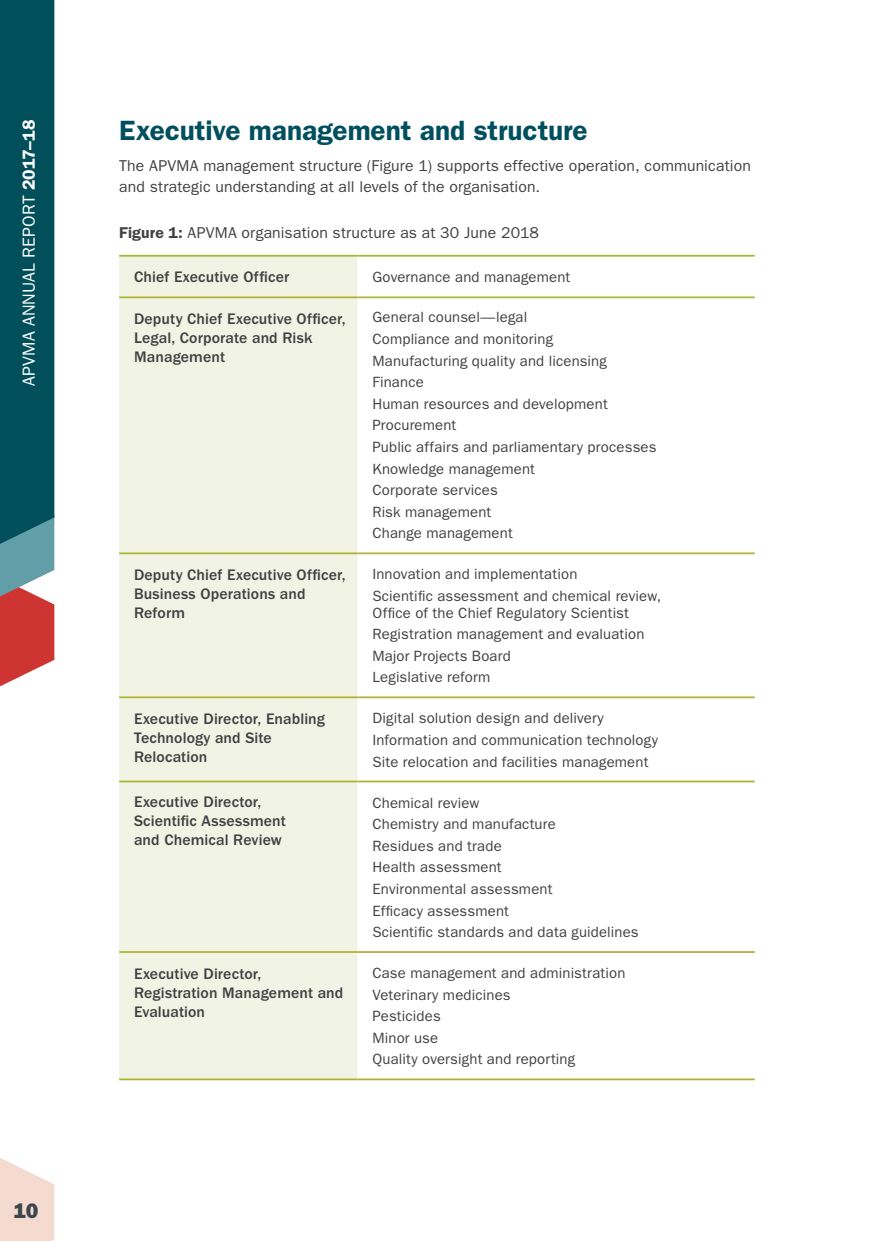
<style>
.page{position:relative;width:874px;height:1241px;background:#fff}
.page>*{position:absolute;margin:0;border:0;box-sizing:border-box;transform-origin:0 0}
.t1{font:600 28px "ITC Franklin Gothic Std";letter-spacing:-.005em;color:#004f5e}
.t2{font:21px "ITC Franklin Gothic Std Hvy";color:#3c474d}
.t3{font:17.5px "ITC Franklin Gothic Std";letter-spacing:.01em;color:#fff}
.Table_H2{font:500 15.75px/18.9px "ITC Franklin Gothic Std";letter-spacing:.005em;color:#414042}
.Body{font:15.75px/21px "ITC Franklin Gothic Std";letter-spacing:.01em;color:#414042}
.Figure_label{font:15.75px "ITC Franklin Gothic Std";letter-spacing:.01em;color:#414042}
.Table_body{font:14.88px/16.6px "ITC Franklin Gothic Std";letter-spacing:.01em;color:#414042}
.s1{font-weight:600}
</style>
<div class="page">
<svg style="left:0;top:1158px;width:54px;height:82px"></svg>
<svg style="left:0;top:0;width:54px;height:686px;background:#27565f"></svg>
<div style="left:119px;top:256px;width:238px;height:822px;background:#f1f3e4"></div>
<hr style="left:119px;top:296px;width:238px;height:2px;background:#a9b533">
<hr style="left:357px;top:296px;width:397px;height:2px;background:#a9b533">
<hr style="left:357px;top:255px;width:397px;height:1px;background:#a9b533">
<hr style="left:119px;top:552px;width:238px;height:2px;background:#a9b533">
<hr style="left:357px;top:552px;width:397px;height:2px;background:#a9b533">
<hr style="left:357px;top:696px;width:397px;height:2px;background:#a9b533">
<hr style="left:357px;top:780px;width:397px;height:2px;background:#a9b533">
<hr style="left:357px;top:951px;width:397px;height:1px;background:#a9b533">
<hr style="left:357px;top:1078px;width:397px;height:2px;background:#a9b533">
<hr style="left:119px;top:255px;width:238px;height:1px;background:#a9b533">
<hr style="left:119px;top:696px;width:238px;height:2px;background:#a9b533">
<hr style="left:119px;top:780px;width:238px;height:2px;background:#a9b533">
<hr style="left:119px;top:951px;width:238px;height:1px;background:#a9b533">
<hr style="left:119px;top:1078px;width:238px;height:2px;background:#a9b533">
<p class="t3" style="left:19px;top:386px;width:268px;rotate:-90deg">APVMA ANNUAL REPORT <span class="s1">2017–18</span></p>
<h2 class="t2" style="left:14px;top:1198px;width:26px">10</h2>
<h1 class="t1" style="left:119px;top:114px;width:470px">Executive management and structure</h1>
<p class="Body" style="left:119px;top:155px;width:633px">The APVMA management structure (Figure 1) supports effective operation, communication and strategic understanding at all levels of the organisation.</p>
<p class="Figure_label" style="left:119px;top:223px;width:421px"><span class="s1">Figure 1:</span> APVMA organisation structure as at 30 June 2018</p>
<p class="Table_H2" style="left:134px;top:268px;width:156px">Chief Executive Officer</p>
<p class="Table_body" style="left:372px;top:268px;width:199px">Governance and management</p>
<p class="Table_H2" style="left:134px;top:309px;width:213px">Deputy Chief Executive Officer,<br>Legal, Corporate and Risk<br>Management</p>
<p class="Table_body" style="left:372px;top:309px;width:156px">General counsel—legal</p>
<p class="Table_body" style="left:372px;top:331px;width:182px">Compliance and monitoring</p>
<p class="Table_body" style="left:372px;top:352px;width:236px">Manufacturing quality and licensing</p>
<p class="Table_body" style="left:372px;top:374px;width:53px">Finance</p>
<p class="Table_body" style="left:372px;top:395px;width:237px">Human resources and development</p>
<p class="Table_body" style="left:372px;top:417px;width:85px">Procurement</p>
<p class="Table_body" style="left:372px;top:439px;width:285px">Public affairs and parliamentary processes</p>
<p class="Table_body" style="left:372px;top:460px;width:164px">Knowledge management</p>
<p class="Table_body" style="left:372px;top:482px;width:127px">Corporate services</p>
<p class="Table_body" style="left:372px;top:503px;width:120px">Risk management</p>
<p class="Table_body" style="left:372px;top:525px;width:142px">Change management</p>
<p class="Table_H2" style="left:134px;top:565px;width:213px">Deputy Chief Executive Officer,<br>Business Operations and<br>Reform</p>
<p class="Table_body" style="left:372px;top:566px;width:206px">Innovation and implementation</p>
<p class="Table_body" style="left:372px;top:587px;width:290px">Scientific assessment and chemical review,<br>Office of the Chief Regulatory Scientist</p>
<p class="Table_body" style="left:372px;top:626px;width:273px">Registration management and evaluation</p>
<p class="Table_body" style="left:372px;top:647px;width:140px">Major Projects Board</p>
<p class="Table_body" style="left:372px;top:669px;width:119px">Legislative reform</p>
<p class="Table_H2" style="left:134px;top:709px;width:192px">Executive Director, Enabling<br>Technology and Site<br>Relocation</p>
<p class="Table_body" style="left:372px;top:710px;width:233px">Digital solution design and delivery</p>
<p class="Table_body" style="left:372px;top:731px;width:287px">Information and communication technology</p>
<p class="Table_body" style="left:372px;top:753px;width:277px">Site relocation and facilities management</p>
<p class="Table_H2" style="left:134px;top:792px;width:153px">Executive Director,<br>Scientific Assessment and Chemical Review</p>
<p class="Table_body" style="left:372px;top:794px;width:108px">Chemical review</p>
<p class="Table_body" style="left:372px;top:815px;width:185px">Chemistry and manufacture</p>
<p class="Table_body" style="left:372px;top:837px;width:131px">Residues and trade</p>
<p class="Table_body" style="left:372px;top:858px;width:131px">Health assessment</p>
<p class="Table_body" style="left:372px;top:880px;width:181px">Environmental assessment</p>
<p class="Table_body" style="left:372px;top:902px;width:138px">Efficacy assessment</p>
<p class="Table_body" style="left:372px;top:923px;width:267px">Scientific standards and data guidelines</p>
<p class="Table_H2" style="left:134px;top:964px;width:211px">Executive Director,<br>Registration Management and<br>Evaluation</p>
<p class="Table_body" style="left:372px;top:964px;width:254px">Case management and administration</p>
<p class="Table_body" style="left:372px;top:986px;width:140px">Veterinary medicines</p>
<p class="Table_body" style="left:372px;top:1007px;width:70px">Pesticides</p>
<p class="Table_body" style="left:372px;top:1029px;width:67px">Minor use</p>
<p class="Table_body" style="left:372px;top:1051px;width:204px">Quality oversight and reporting</p>
</div>
